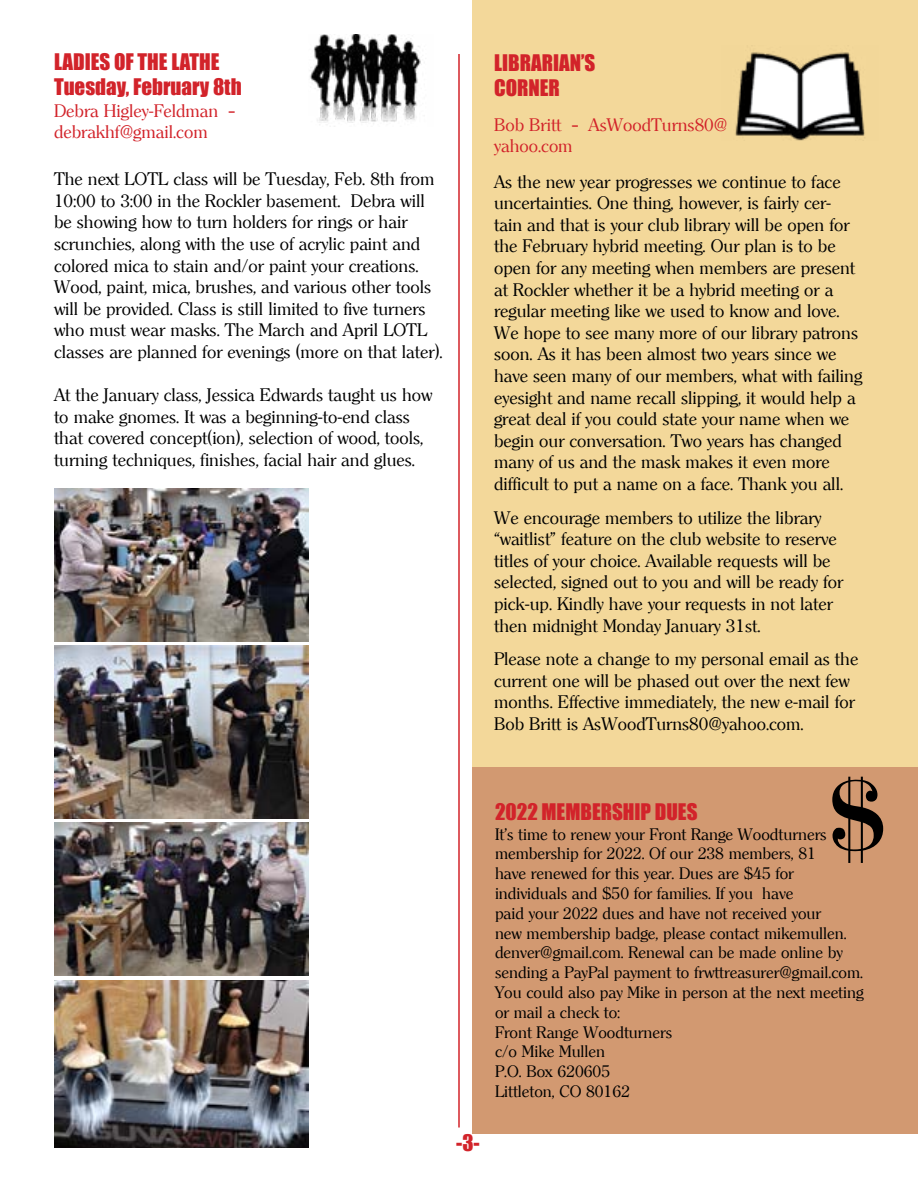
<style>
.page{position:relative;width:918px;height:1188px;background:#fff}
.page>*{position:absolute;margin:0;border:0;box-sizing:border-box;transform-origin:0 0}
.t1{font:108px "Modern";color:#000}
.t2{font:21px/25.2px "Impact";color:#d2232a}
.t3{font:18px/21.6px "Clearly Roman";color:#000}
.t4{font:18px/21.6px "Clearly Roman";color:#d2232a}
.t5{font:16.5px/19.8px "Clearly Roman";color:#000}
</style>
<div class="page">
<div style="left:472px;top:767px;width:446px;height:367px;background:#d29971"></div>
<div style="left:472px;top:0;width:446px;height:767px;background:#f3d89a"></div>
<hr style="left:458px;top:54px;width:2px;height:1074px;background:#d2232a">
<img style="left:310px;top:34px;width:111px;height:93px">
<img style="left:735px;top:52px;width:130px;height:89px">
<img style="left:54px;top:489px;width:255px;height:153px">
<img style="left:54px;top:645px;width:255px;height:174px">
<img style="left:54px;top:980px;width:255px;height:168px">
<img style="left:54px;top:823px;width:255px;height:153px">
<p class="t2" style="left:54px;top:49px;width:189px">LADIES OF THE LATHE<br>Tuesday, February 8th</p>
<p class="t4" style="left:54px;top:100px;width:183px">Debra Higley-Feldman – debrakhf@gmail.com</p>
<p class="t3" style="left:54px;top:169px;width:390px">The next LOTL class will be Tuesday, Feb. 8th from 10:00 to 3:00 in the Rockler basement. Debra will be showing how to turn holders for rings or hair scrunchies, along with the use of acrylic paint and colored mica to stain and/or paint your creations.<br>Wood, paint, mica, brushes, and various other tools will be provided. Class is still limited to five turners who must wear masks. The March and April LOTL classes are planned for evenings (more on that later).</p>
<p class="t3" style="left:54px;top:385px;width:380px">At the January class, Jessica Edwards taught us how to make gnomes. It was a beginning-to-end class that covered concept(ion), selection of wood, tools, turning techniques, finishes, facial hair and glues.</p>
<p class="t2" style="left:494px;top:49px;width:103px">LIBRARIAN’S<br>CORNER</p>
<p class="t4" style="left:494px;top:114px;width:235px">Bob Britt – AsWoodTurns80@ yahoo.com</p>
<p class="t3" style="left:494px;top:171px;width:370px">As the new year progresses we continue to face uncertainties. One thing, however, is fairly cer&shy;tain and that is your club library will be open for the February hybrid meeting. Our plan is to be open for any meeting when members are present at Rockler whether it be a hybrid meeting or a regular meeting like we used to know and love.<br>We hope to see many more of our library patrons soon. As it has been almost two years since we have seen many of our members, what with failing eyesight and name recall slipping, it would help a great deal if you could state your name when we begin our conversation. Two years has changed many of us and the mask makes it even more difficult to put a name on a face. Thank you all.</p>
<p class="t3" style="left:494px;top:507px;width:351px">We encourage members to utilize the library “waitlist” feature on the club website to reserve titles of your choice. Available requests will be selected, signed out to you and will be ready for pick-up. Kindly have your requests in not later then midnight Monday January 31st.</p>
<p class="t3" style="left:494px;top:648px;width:366px">Please note a change to my personal email as the current one will be phased out over the next few months. Effective immediately, the new e-mail for Bob Britt is AsWoodTurns80@yahoo.com.</p>
<p class="t2" style="left:456px;top:1130px;width:25px">-3-</p>
<h1 class="t1" style="left:830px;top:762px;width:64px">$</h1>
<p class="t2" style="left:495px;top:798px;width:204px">2022 MEMBERSHIP DUES</p>
<p class="t5" style="left:495px;top:824px;width:370px">It’s time to renew your Front Range Woodturners membership for 2022. Of our 238 members, 81<br>have renewed for this year. Dues are $45 for individuals and $50 for families. If you have<br>paid your 2022 dues and have not received your<br>new membership badge, please contact mikemullen. denver@gmail.com. Renewal can be made online by sending a PayPal payment to frwttreasurer@gmail.com.<br>You could also pay Mike in person at the next meeting or mail a check to:<br>Front Range Woodturners<br>c/o Mike Mullen<br>P.O. Box 620605<br>Littleton, CO 80162</p>
</div>
